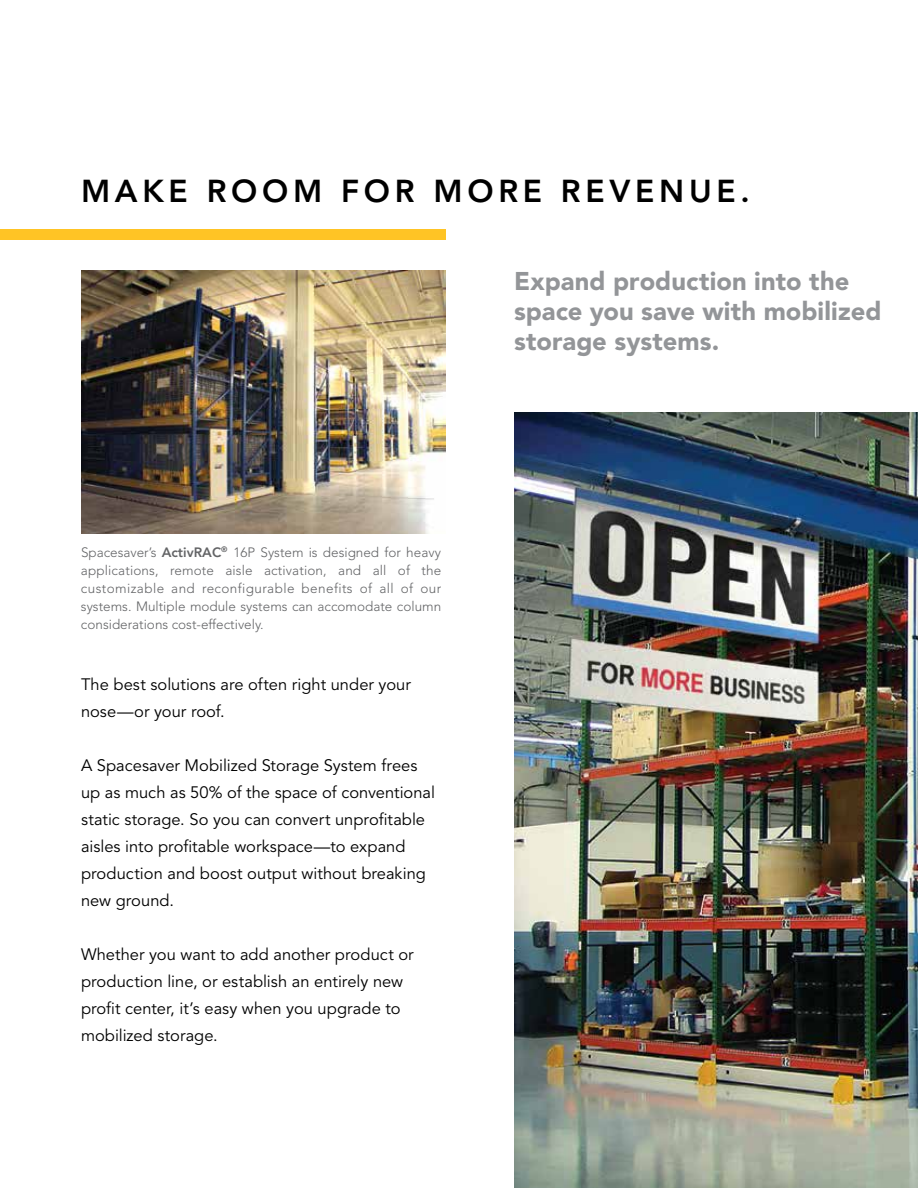
<style>
.page{position:relative;width:918px;height:1188px;background:#fff}
.page>*{position:absolute;margin:0;border:0;box-sizing:border-box;transform-origin:0 0}
.t1{font:800 31.5px "Avenir";letter-spacing:.15em;color:#000}
.t2{font:900 25.5px/30px "Avenir";letter-spacing:.005em;color:#939598}
.t3{font:16.5px/27px "Avenir";color:#000}
.t4{font:300 13.5px/18px "Avenir";color:#636466;text-align:justify}
.s1{font-weight:800}
</style>
<div class="page">
<img style="left:514px;top:412px;width:404px;height:776px">
<div style="left:0;top:230px;width:446px;height:10px;background:#ffc425"></div>
<img style="left:81px;top:271px;width:364px;height:262px">
<h1 class="t1" style="left:81px;top:173px;width:670px">MAKE ROOM FOR MORE REVENUE.</h1>
<h2 class="t2" style="left:514px;top:266px;width:369px">Expand production into the space you save with mobilized storage systems.</h2>
<p class="t4" style="left:81px;top:543px;width:362px">Spacesaver’s <span class="s1">ActivRAC</span><sup>®</sup> 16P System is designed for heavy applications, remote aisle activation, and all of the customizable and reconfigurable benefits of all of our systems. Multiple module systems can accomodate column considerations cost-effectively.</p>
<p class="t3" style="left:81px;top:671px;width:331px">The best solutions are often right under your nose—or your roof.</p>
<p class="t3" style="left:81px;top:752px;width:356px">A Spacesaver Mobilized Storage System frees up as much as 50% of the space of conventional static storage. So you can convert unprofitable aisles into profitable workspace—to expand production and boost output without breaking new ground.</p>
<p class="t3" style="left:81px;top:941px;width:334px">Whether you want to add another product or production line, or establish an entirely new profit center, it’s easy when you upgrade to mobilized storage.</p>
</div>
